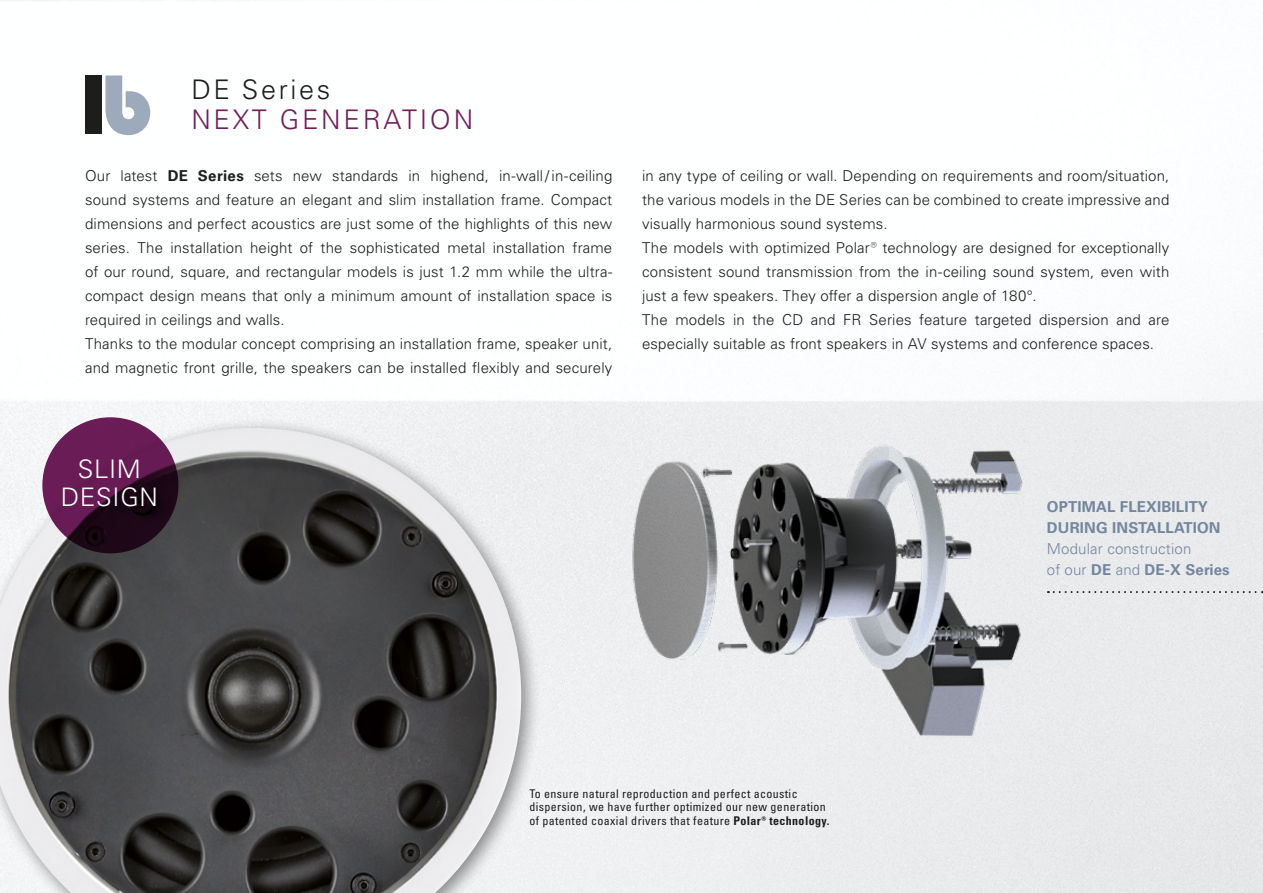
<style>
.page{position:relative;width:1263px;height:893px;background:#fff}
.page>*{position:absolute;margin:0;border:0;box-sizing:border-box;transform-origin:0 0}
.t1{font:300 27px "Univers LT Pro 45";letter-spacing:.1em;color:#701e5a}
.t2{font:300 27px "Univers LT Pro 45";letter-spacing:.1em;color:#1d1d1b}
.t3{font:300 25.5px/28.5px "Univers LT Pro 45";letter-spacing:.03em;color:#fff;text-align:center}
.t4{font:300 15px/24px "Univers LT Pro 45";letter-spacing:.01em;color:#1d1d1b}
.t5{font:700 15px/21px "Univers LT Pro 65";letter-spacing:.01em;color:#74869f}
.t6{font:300 15px "Univers LT Pro 45";letter-spacing:.01em;color:#74869f}
.t7{font:condensed 12px/13.5px "Univers LT Pro";letter-spacing:.03em;color:#1d1d1b}
.s1{font-family:"Univers LT Pro 65";font-weight:700}
.s2{font-weight:700}
.s3{font-family:"Univers LT Pro 45";font-weight:300}
</style>
<div class="page">
<div style="left:85px;top:75px;width:17px;height:59px;background:#1d1d1b"></div>
<svg style="left:105px;top:75px;width:45px;height:60px"></svg>
<img style="left:571px;top:395px;width:536px;height:379px">
<div style="left:0;top:417px;width:542px;height:476px;background:#1d1d1b;opacity:.5"></div>
<img style="left:0;top:428px;width:521px;height:465px">
<svg style="left:1048px;top:591px;width:215px;height:2px"></svg>
<svg style="left:42px;top:417px;width:136px;height:136px;background:#4c153e"></svg>
<h1 class="t2" style="left:191px;top:72px;width:141px">DE Series</h1>
<h1 class="t1" style="left:191px;top:102px;width:283px">NEXT GENERATION</h1>
<p class="t4" style="left:85px;top:163px;width:529px">Our latest <span class="s1">DE Series</span> sets new standards in highend, in-wall / in-ceiling sound systems and feature an elegant and slim installation frame. Compact dimensions and perfect acoustics are just some of the highlights of this new series. The installation height of the sophisticated metal installation frame of our round, square, and rectangular models is just 1.2 mm while the ultra&shy;compact design means that only a minimum amount of installation space is required in ceilings and walls.<br>Thanks to the modular concept comprising an installation frame, speaker unit, and magnetic front grille, the speakers can be installed flexibly and securely</p>
<p class="t4" style="left:642px;top:163px;width:529px">in any type of ceiling or wall. Depending on requirements and room/situation, the various models in the DE Series can be combined to create impressive and visually harmonious sound systems.<br>The models with optimized Polar® technology are designed for exceptionally consistent sound transmission from the in-ceiling sound system, even with just a few speakers. They offer a dispersion angle of 180°.<br>The models in the CD and FR Series feature targeted dispersion and are especially suitable as front speakers in AV systems and conference spaces.</p>
<h2 class="t3" style="left:61px;top:454px;width:99px">SLIM<br>DESIGN</h2>
<p class="t7" style="left:529px;top:786px;width:301px">To ensure natural reproduction and perfect acoustic dispersion, we have further optimized our new generation of patented coaxial drivers that feature <span class="s2">Polar® technology.</span></p>
<p class="t5" style="left:1047px;top:495px;width:175px">OPTIMAL FLEXIBILITY<br>DURING INSTALLATION</p>
<p class="t6" style="left:1047px;top:538px;width:146px">Modular construction</p>
<p class="t5" style="left:1047px;top:558px;width:184px"><span class="s3">of our</span> DE <span class="s3">and</span> DE-X Series</p>
</div>
